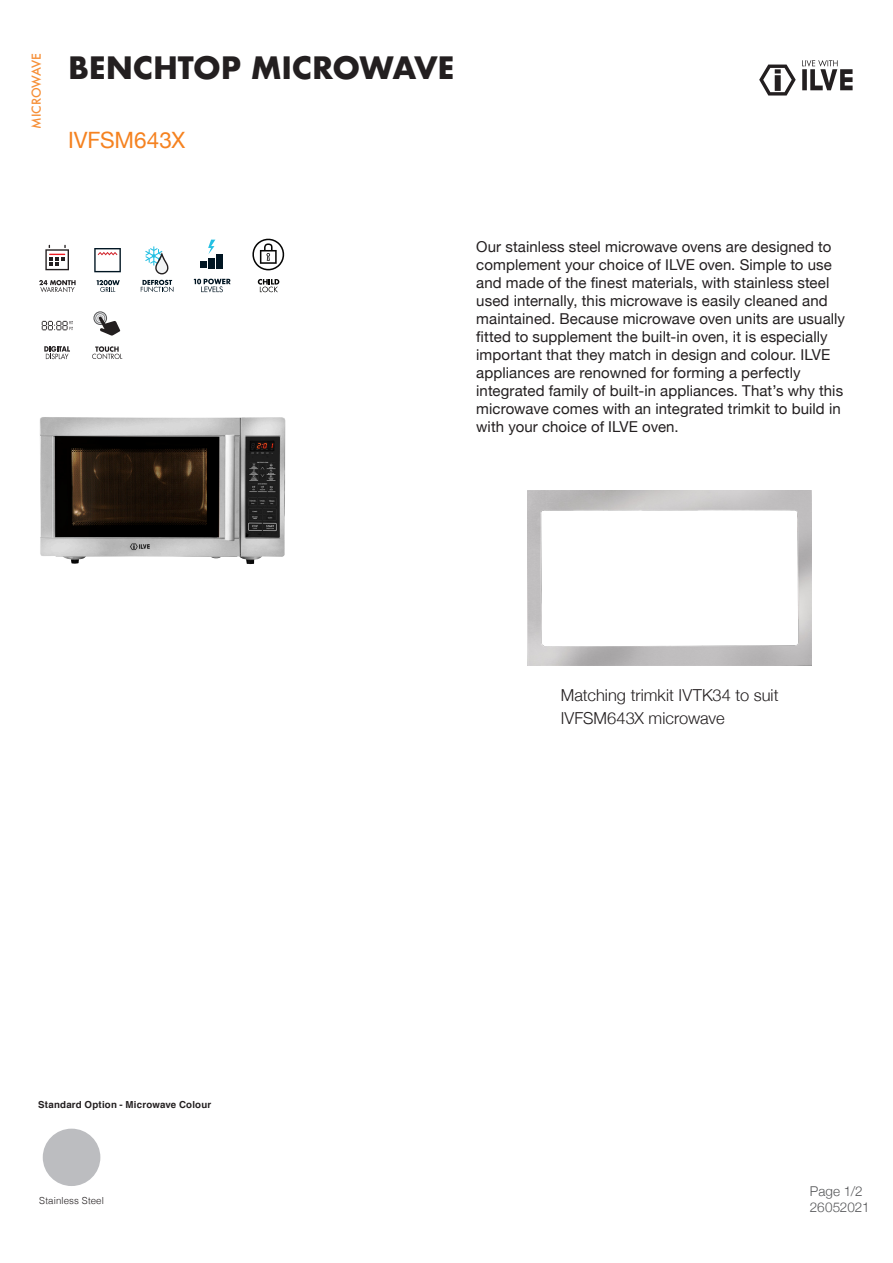
<style>
.page{position:relative;width:893px;height:1263px;background:#fff}
.page>*{position:absolute;margin:0;border:0;box-sizing:border-box;transform-origin:0 0}
.t1{font:700 30px "Futura";letter-spacing:-.01em;color:#231f20}
.t2{font:22.5px "Helvetica Neue";color:#f58220}
.t3{font:300 16.5px/22.8px "Helvetica Neue";color:#231f20}
.Bullet_Points{font:15px/18px "Helvetica Neue";letter-spacing:.005em;color:#231f20}
.t4{font:300 13.5px "Helvetica Neue";color:#57585a}
.t5{font:500 12px "Futura";letter-spacing:-.01em;color:#f58220}
.t6{font:700 9.75px "Helvetica";letter-spacing:.02em;color:#231f20}
.t7{font:300 9.75px "Helvetica";letter-spacing:.015em;color:#231f20}
</style>
<div class="page">
<div style="left:43px;top:1129px;width:57px;height:57px;background:#bcbdc0;border-radius:50%"></div>
<svg style="left:759px;top:60px;width:94px;height:36px"></svg>
<img style="left:40px;top:417px;width:245px;height:147px">
<svg style="left:39px;top:280px;width:37px;height:12px"></svg>
<svg style="left:45px;top:245px;width:24px;height:25px"></svg>
<svg style="left:44px;top:346px;width:26px;height:13px"></svg>
<svg style="left:42px;top:321px;width:31px;height:9px"></svg>
<svg style="left:141px;top:280px;width:32px;height:12px"></svg>
<svg style="left:145px;top:246px;width:24px;height:28px"></svg>
<svg style="left:258px;top:279px;width:21px;height:13px"></svg>
<svg style="left:252px;top:239px;width:32px;height:31px"></svg>
<svg style="left:97px;top:280px;width:23px;height:12px"></svg>
<svg style="left:94px;top:248px;width:27px;height:24px"></svg>
<svg style="left:92px;top:346px;width:30px;height:13px"></svg>
<svg style="left:93px;top:311px;width:28px;height:25px"></svg>
<div style="left:200px;top:261px;width:7px;height:7px;background:#001522"></div>
<div style="left:208px;top:258px;width:7px;height:10px;background:#001522"></div>
<div style="left:216px;top:254px;width:7px;height:14px;background:#001522"></div>
<svg style="left:208px;top:240px;width:7px;height:14px"></svg>
<svg style="left:194px;top:279px;width:37px;height:13px"></svg>
<img style="left:528px;top:490px;width:283px;height:175px">
<p class="t5" style="left:28px;top:129px;width:77px;rotate:-90deg">MICROWAVE</p>
<p class="t1" style="left:68px;top:46px;width:388px">BENCHTOP MICROWAVE</p>
<p class="t2" style="left:68px;top:124px;width:118px">IVFSM643X</p>
<p class="Bullet_Points" style="left:476px;top:238px;width:370px">Our stainless steel microwave ovens are designed to complement your choice of ILVE oven. Simple to use and made of the finest materials, with stainless steel used internally, this microwave is easily cleaned and maintained. Because microwave oven units are usually fitted to supplement the built-in oven, it is especially important that they match in design and colour. ILVE appliances are renowned for forming a perfectly integrated family of built-in appliances. That’s why this microwave comes with an integrated trimkit to build in with your choice of ILVE oven.</p>
<p class="t3" style="left:561px;top:682px;width:219px">Matching trimkit IVTK34 to suit<br>IVFSM643X microwave</p>
<p class="t6" style="left:38px;top:1096px;width:175px">Standard Option - Microwave Colour</p>
<p class="t7" style="left:39px;top:1192px;width:66px">Stainless Steel</p>
<p class="t4" style="left:810px;top:1180px;width:54px">Page 1/2</p>
<p class="t4" style="left:810px;top:1197px;width:61px">26052021</p>
</div>
